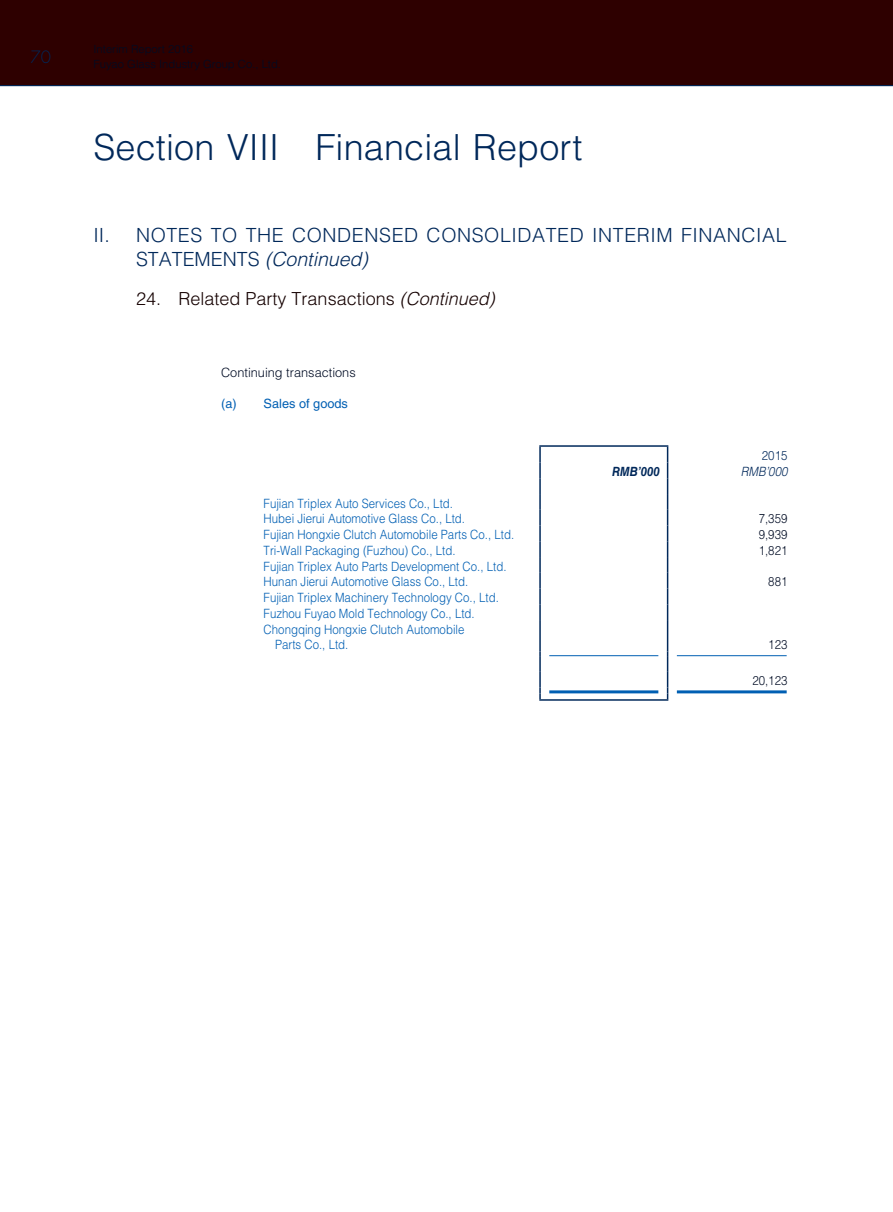
<style>
.page{position:relative;width:893px;height:1212px;background:#fff}
.page>*{position:absolute;margin:0;border:0;box-sizing:border-box;transform-origin:0 0}
.t1{font:300 36px "Helvetica LT Std";letter-spacing:.005em;color:#00285a}
.t2{font:300 19.5px/24px "Helvetica LT Std";letter-spacing:.03em;color:#00285a}
.t3{font:300 18px "Helvetica LT Std";color:#150000}
.t4{font:300 16.5px "Futura Std";color:#00285a}
.t5{font:300 12.75px/15.8px "Helvetica LT Std";color:#005fb3;scale:.9 1}
.t6{font:300 12.75px "Helvetica LT Std";color:#000c24;scale:.9 1}
.t7{font:300 12.75px "Helvetica LT Std";color:#000c24}
.t8{font:12.75px "Helvetica LT Std";color:#005fb3}
.t9{font:italic 700 12.75px "Helvetica LT Std";color:#00285a;scale:.9 1}
.t10{font:italic 300 12.75px "Helvetica LT Std";color:#00285a;scale:.9 1}
.t11{font:300 12.75px "Helvetica LT Std";color:#00285a;scale:.9 1}
.t12{font:300 11.25px/15px "Helvetica LT Std";color:#000c24}
.s1{font-style:italic}
</style>
<div class="page">
<div style="left:0;top:0;width:893px;height:86px;background:#2e0000"></div>
<hr style="left:0;top:85px;width:893px;height:1px;background:#00285a">
<hr style="left:539px;top:445px;width:129px;height:2px;background:#00285a">
<svg style="left:539px;top:447px;width:2px;height:173px"></svg>
<svg style="left:667px;top:447px;width:1px;height:173px"></svg>
<hr style="left:539px;top:620px;width:2px;height:31px;background:#00285a">
<hr style="left:667px;top:620px;width:1px;height:31px;background:#00285a">
<svg style="left:539px;top:651px;width:2px;height:48px"></svg>
<svg style="left:667px;top:651px;width:1px;height:48px"></svg>
<hr style="left:539px;top:699px;width:129px;height:2px;background:#00285a">
<hr style="left:549px;top:655px;width:109px;height:1px;background:#005fb3">
<hr style="left:677px;top:655px;width:110px;height:1px;background:#005fb3">
<hr style="left:549px;top:690px;width:109px;height:3px;background:#005fb3">
<hr style="left:677px;top:690px;width:110px;height:3px;background:#005fb3">
<p class="t4" style="left:31px;top:47px;width:22px">70</p>
<p class="t12" style="left:94px;top:42px;width:189px">Interim Report 2016<br>Fuyao Glass Industry Group Co., Ltd.</p>
<h1 class="t1" style="left:94px;top:124px;width:490px">Section VIII Financial Report</h1>
<h2 class="t2" style="left:136px;top:222px;width:652px;text-indent:-43px">II. NOTES TO THE CONDENSED CONSOLIDATED INTERIM FINANCIAL<br>STATEMENTS <span class="s1">(Continued)</span></h2>
<h3 class="t3" style="left:136px;top:288px;width:360px">24. Related Party Transactions <span class="s1">(Continued)</span></h3>
<p class="t7" style="left:221px;top:364px;width:136px">Continuing transactions</p>
<p class="t8" style="left:221px;top:396px;width:128px">(a) Sales of goods</p>
<p class="t5" style="left:264px;top:495px;width:225px">Fujian Triplex Auto Services Co., Ltd.<br>Hubei Jierui Automotive Glass Co., Ltd.</p>
<p class="t11" style="left:762px;top:448px;width:30px">2015</p>
<p class="t9" style="left:612px;top:464px;width:55px">RMB’000</p>
<p class="t10" style="left:741px;top:464px;width:53px">RMB’000</p>
<p class="t6" style="left:759px;top:511px;width:33px">7,359</p>
<p class="t5" style="left:264px;top:527px;width:280px">Fujian Hongxie Clutch Automobile Parts Co., Ltd.</p>
<p class="t6" style="left:759px;top:527px;width:33px">9,939</p>
<p class="t5" style="left:264px;top:542px;width:215px">Tri-Wall Packaging (Fuzhou) Co., Ltd.</p>
<p class="t6" style="left:759px;top:542px;width:33px">1,821</p>
<p class="t5" style="left:264px;top:558px;width:271px">Fujian Triplex Auto Parts Development Co., Ltd.<br>Hunan Jierui Automotive Glass Co., Ltd.</p>
<p class="t6" style="left:768px;top:574px;width:23px">881</p>
<p class="t5" style="left:264px;top:590px;width:263px">Fujian Triplex Machinery Technology Co., Ltd.</p>
<p class="t5" style="left:264px;top:605px;width:236px">Fuzhou Fuyao Mold Technology Co., Ltd.</p>
<p class="t5" style="left:264px;top:621px;width:225px">Chongqing Hongxie Clutch Automobile</p>
<p class="t5" style="left:275px;top:637px;width:83px">Parts Co., Ltd.</p>
<p class="t6" style="left:768px;top:637px;width:23px">123</p>
<p class="t6" style="left:752px;top:673px;width:40px">20,123</p>
</div>
